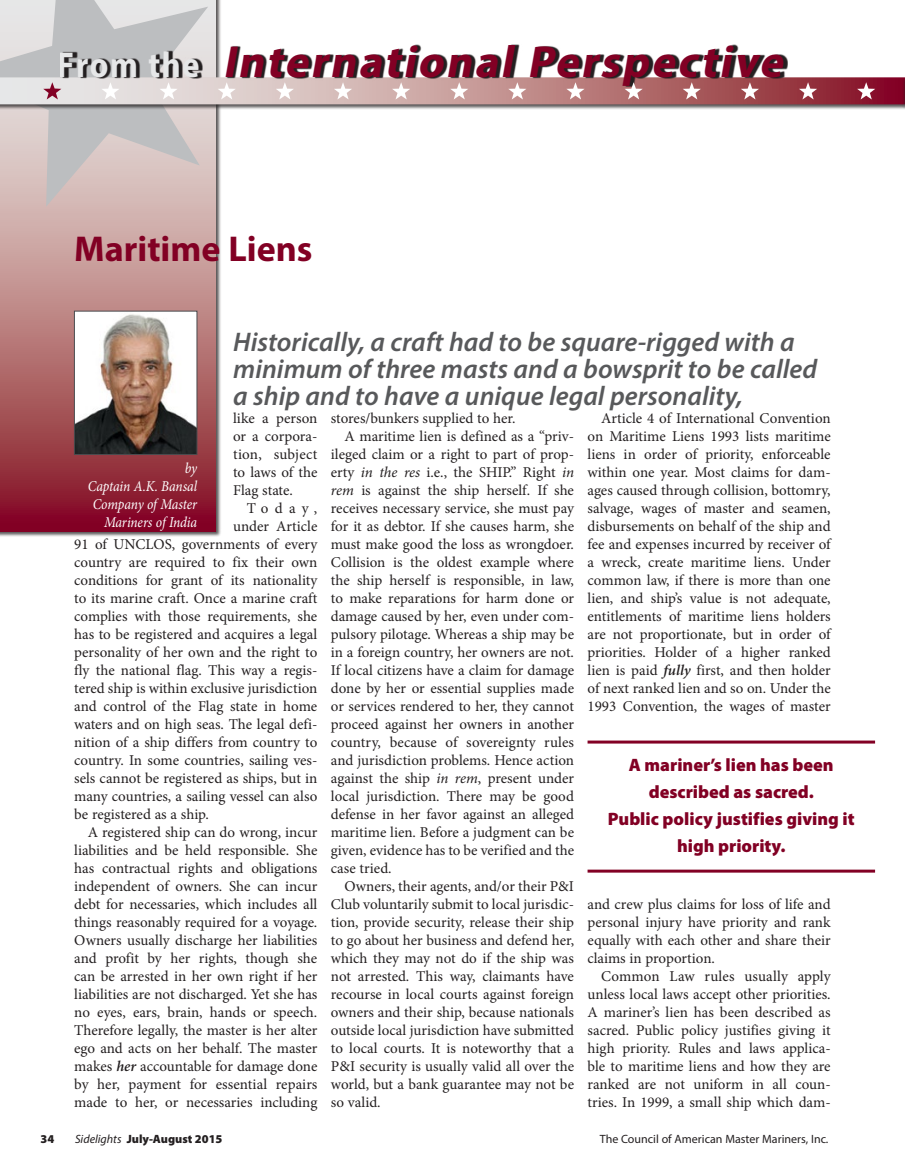
<style>
.page{position:relative;width:905px;height:1175px;background:#fff}
.page>*{position:absolute;margin:0;border:0;box-sizing:border-box;transform-origin:0 0}
.t1{font:italic 700 45px "Myriad Pro";color:#820024}
.HEAD_24_28{font:700 36px "Myriad Pro";color:#820024}
.HEAD__18_18{font:italic 600 27px/27px "Myriad Pro";color:#58595b}
.PULL_Quote{font:900 18px/27px "Myriad Pro";color:#820024;text-align:center}
.BODY{font:15px/18px "Minion Pro";letter-spacing:-.005em;color:#231f20;text-align:justify}
.BODY__first_para{font:15px/18px "Minion Pro";color:#231f20;text-align:justify}
.t2{font:italic 15px/18px "Minion Pro";letter-spacing:-.01em;color:#fff;text-align:right;scale:.9 1}
.t3{font:12px "Myriad Pro";color:#231f20}
.t4{font:900 12px "Myriad Pro";color:#231f20}
.s1{font-style:normal;font-size:36px;color:#e6e7e8}
.s2{font-weight:600;font-style:italic}
.s3{font-style:italic}
.s4{font-weight:400;font-style:italic}
</style>
<div class="page">
<div style="left:0;top:0;width:221px;height:537px;background:#231f20;opacity:.75"></div>
<svg style="left:0;top:0;width:215px;height:531px"></svg>
<img style="left:76px;top:313px;width:119px;height:139px">
<div style="left:74px;top:311px;width:123px;height:143px;border:1px solid #4a4a4d"></div>
<svg style="left:0;top:0;width:208px;height:207px"></svg>
<div style="left:0;top:77px;width:904px;height:33px;background:#231f20;opacity:.75"></div>
<svg style="left:0;top:77px;width:901px;height:27px"></svg>
<svg style="left:226px;top:44px;width:562px;height:43px"></svg>
<svg style="left:62px;top:51px;width:141px;height:28px"></svg>
<svg style="left:43px;top:82px;width:18px;height:17px"></svg>
<svg style="left:101px;top:82px;width:18px;height:17px"></svg>
<svg style="left:159px;top:82px;width:19px;height:17px"></svg>
<svg style="left:218px;top:82px;width:18px;height:17px"></svg>
<svg style="left:276px;top:82px;width:18px;height:17px"></svg>
<svg style="left:334px;top:82px;width:18px;height:17px"></svg>
<svg style="left:392px;top:82px;width:18px;height:17px"></svg>
<svg style="left:450px;top:82px;width:18px;height:17px"></svg>
<svg style="left:508px;top:82px;width:18px;height:17px"></svg>
<svg style="left:566px;top:82px;width:18px;height:17px"></svg>
<svg style="left:624px;top:82px;width:18px;height:17px"></svg>
<svg style="left:682px;top:82px;width:18px;height:17px"></svg>
<svg style="left:740px;top:82px;width:19px;height:17px"></svg>
<svg style="left:799px;top:82px;width:18px;height:17px"></svg>
<svg style="left:857px;top:82px;width:18px;height:17px"></svg>
<hr style="left:901px;top:77px;width:3px;height:33px;background:#231f20;opacity:.75">
<svg style="left:904px;top:77px;width:1px;height:27px"></svg>
<hr style="left:587px;top:740px;width:288px;height:3px;background:#820024">
<hr style="left:587px;top:869px;width:288px;height:3px;background:#820024">
<h1 class="t1" style="left:58px;top:33px;width:736px"><span class="s1">F r o m t h e</span> International Perspective</h1>
<p class="HEAD_24_28" style="left:74px;top:225px;width:240px">Maritime Liens</p>
<p class="HEAD__18_18" style="left:233px;top:328px;width:585px">Historically, a craft had to be square-rigged with a minimum of three masts and a bowsprit to be called a ship and to have a unique legal personality,</p>
<p class="BODY__first_para" style="left:233px;top:409px;width:86px">like a person or a corpora&shy;tion, subject to laws of the Flag state.</p>
<p class="BODY" style="left:247px;top:499px;width:72px">Today,</p>
<p class="BODY" style="left:233px;top:517px;width:86px">under Article</p>
<p class="BODY" style="left:74px;top:535px;width:245px">91 of UNCLOS, governments of every</p>
<p class="BODY" style="left:74px;top:553px;width:245px">country are required to fix their own</p>
<p class="BODY" style="left:74px;top:571px;width:245px">conditions for grant of its nationality</p>
<p class="BODY" style="left:74px;top:589px;width:245px">to its marine craft. Once a marine craft</p>
<p class="BODY" style="left:74px;top:607px;width:244px">complies with those requirements, she</p>
<p class="BODY" style="left:74px;top:625px;width:245px">has to be registered and acquires a legal</p>
<p class="BODY" style="left:74px;top:643px;width:245px">personality of her own and the right to</p>
<p class="BODY" style="left:74px;top:661px;width:245px">fly the national flag. This way a regis-</p>
<p class="BODY" style="left:74px;top:679px;width:245px">tered ship is within exclusive jurisdiction</p>
<p class="BODY" style="left:74px;top:697px;width:244px">and control of the Flag state in home</p>
<p class="BODY" style="left:74px;top:715px;width:245px">waters and on high seas. The legal defi-</p>
<p class="BODY" style="left:74px;top:733px;width:245px">nition of a ship differs from country to</p>
<p class="BODY" style="left:74px;top:751px;width:245px">country. In some countries, sailing ves-</p>
<p class="BODY" style="left:74px;top:769px;width:244px">sels cannot be registered as ships, but in</p>
<p class="BODY" style="left:74px;top:787px;width:244px">many countries, a sailing vessel can also</p>
<p class="BODY" style="left:74px;top:805px;width:136px">be registered as a ship.</p>
<p class="BODY" style="left:74px;top:823px;width:245px;text-indent:14px">A registered ship can do wrong, incur liabilities and be held responsible. She has contractual rights and obligations independent of owners. She can incur debt for necessaries, which includes all things reasonably required for a voyage.<br>Owners usually discharge her liabilities and profit by her rights, though she can be arrested in her own right if her liabilities are not discharged. Yet she has no eyes, ears, brain, hands or speech.<br>Therefore legally, the master is her alter ego and acts on her behalf. The master makes <span class="s2">her</span> accountable for damage done by her, payment for essential repairs made to her, or necessaries including</p>
<p class="BODY" style="left:331px;top:409px;width:186px">stores/bunkers supplied to her.</p>
<p class="BODY" style="left:331px;top:427px;width:245px;text-indent:14px">A maritime lien is defined as a “priv&shy;ileged claim or a right to part of prop&shy;erty <span class="s3">in the res</span> i.e., the SHIP.” Right <span class="s3">in rem</span> is against the ship herself. If she receives necessary service, she must pay for it as debtor. If she causes harm, she must make good the loss as wrongdoer.<br>Collision is the oldest example where the ship herself is responsible, in law, to make reparations for harm done or damage caused by her, even under com&shy;pulsory pilotage. Whereas a ship may be in a foreign country, her owners are not.<br>If local citizens have a claim for damage done by her or essential supplies made or services rendered to her, they cannot proceed against her owners in another country, because of sovereignty rules and jurisdiction problems. Hence action against the ship <span class="s3">in rem</span>, present under local jurisdiction. There may be good defense in her favor against an alleged maritime lien. Before a judgment can be given, evidence has to be verified and the case tried.</p>
<p class="BODY" style="left:331px;top:877px;width:245px;text-indent:14px">Owners, their agents, and/or their P&amp;I Club voluntarily submit to local jurisdic&shy;tion, provide security, release their ship to go about her business and defend her, which they may not do if the ship was not arrested. This way, claimants have recourse in local courts against foreign owners and their ship, because nationals outside local jurisdiction have submitted to local courts. It is noteworthy that a P&amp;I security is usually valid all over the world, but a bank guarantee may not be so valid.</p>
<p class="BODY" style="left:587px;top:409px;width:245px;text-indent:14px">Article 4 of International Convention on Maritime Liens 1993 lists maritime liens in order of priority, enforceable within one year. Most claims for dam&shy;ages caused through collision, bottomry, salvage, wages of master and seamen, disbursements on behalf of the ship and fee and expenses incurred by receiver of a wreck, create maritime liens. Under common law, if there is more than one lien, and ship’s value is not adequate, entitlements of maritime liens holders are not proportionate, but in order of priorities. Holder of a higher ranked lien is paid <span class="s2">fully</span> first, and then holder of next ranked lien and so on. Under the 1993 Convention, the wages of master</p>
<p class="t2" style="left:88px;top:459px;width:123px">by<br>Captain A.K. Bansal<br>Company of Master<br>Mariners of India</p>
<p class="PULL_Quote" style="left:608px;top:750px;width:248px">A mariner’s lien has been described as sacred.<br>Public policy justifies giving it high priority.</p>
<p class="BODY" style="left:587px;top:895px;width:245px">and crew plus claims for loss of life and personal injury have priority and rank equally with each other and share their claims in proportion.</p>
<p class="BODY" style="left:587px;top:967px;width:245px;text-indent:14px">Common Law rules usually apply unless local laws accept other priorities.<br>A mariner’s lien has been described as sacred. Public policy justifies giving it high priority. Rules and laws applica&shy;ble to maritime liens and how they are ranked are not uniform in all coun&shy;tries. In 1999, a small ship which dam-</p>
<p class="t4" style="left:40px;top:1131px;width:15px">34</p>
<p class="t4" style="left:75px;top:1131px;width:149px"><span class="s4">Sidelights</span> July-August 2015</p>
<p class="t3" style="left:599px;top:1132px;width:230px">The Council of American Master Mariners, Inc.</p>
</div>
